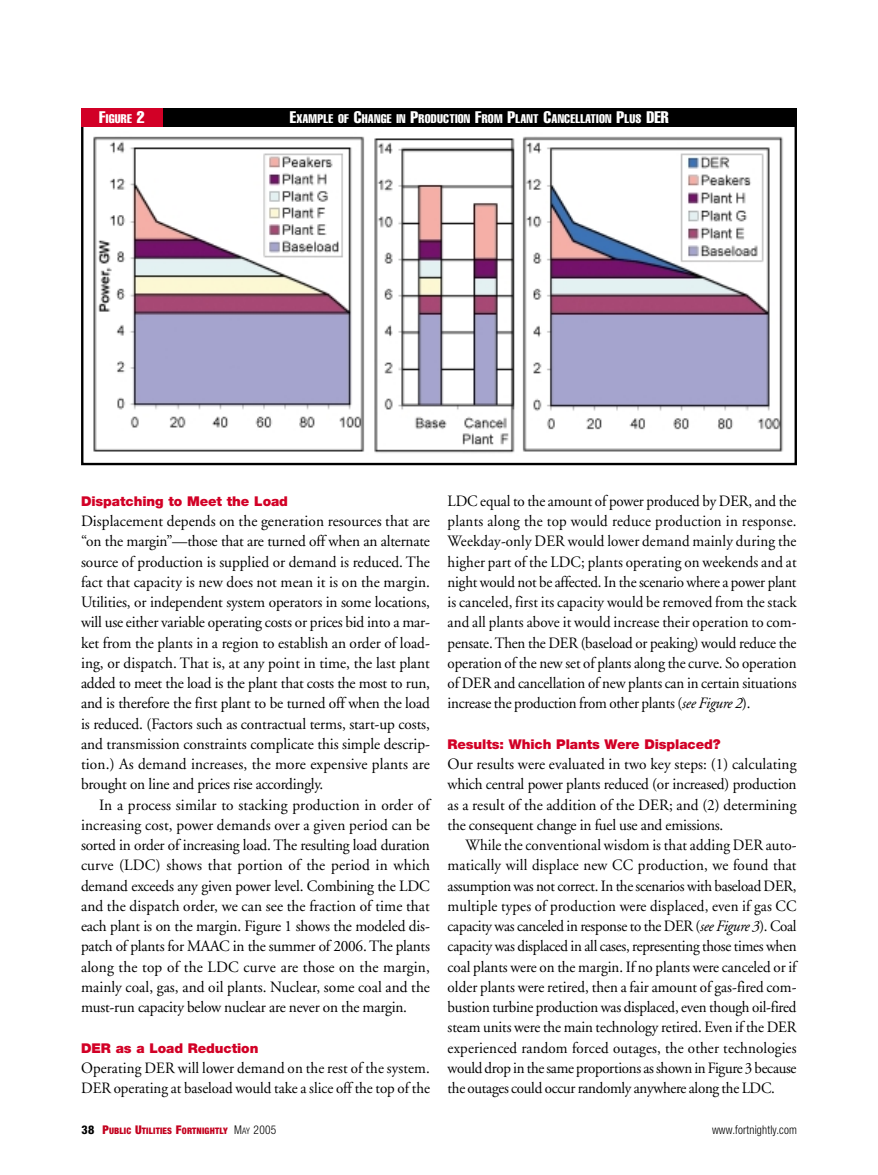
<style>
.page{position:relative;width:878px;height:1175px;background:#fff}
.page>*{position:absolute;margin:0;border:0;box-sizing:border-box;transform-origin:0 0}
.t1{font:extra-condensed 16.5px "Helvetica";color:#fff}
.t2{font:15.75px/20.2px "Adobe Garamond";letter-spacing:-.015em;color:#000;text-align:justify}
.t3{font:15.75px/20.2px "Adobe Garamond";letter-spacing:-.015em;color:#000;text-align:justify;scale:.95 1}
.t4{font:900 13.5px "Helvetica Neue";letter-spacing:-.005em;color:#d20026}
.t5{font:extra-condensed 12.3px "Helvetica";letter-spacing:.02em;color:#fff}
.t6{font:300 condensed 12px "Helvetica Neue";letter-spacing:.015em;color:#000;scale:.95 1}
.t7{font:900 condensed 9px "Helvetica Neue";letter-spacing:.02em;color:#c3001e}
.s1{font-size:16.5px}
.s2{font-weight:800;font-size:12px;color:#000}
.s3{font-size:12px}
.s4{font-weight:300;font-size:12px;color:#000}
.s5{font-weight:300;color:#000}
.s6{font-style:italic}
</style>
<div class="page">
<img style="left:93px;top:136px;width:690px;height:317px">
<div style="left:81px;top:108px;width:716px;height:19px;background:#000"></div>
<div style="left:81px;top:108px;width:81px;height:19px;background:#d20026"></div>
<p class="t5" style="left:99px;top:114px;width:47px"><span class="s1">F</span>IGURE <span class="s1">2</span></p>
<p class="t1" style="left:290px;top:111px;width:8px">E</p>
<p class="t1" style="left:353px;top:111px;width:9px">C</p>
<p class="t1" style="left:410px;top:111px;width:9px">P</p>
<p class="t5" style="left:296px;top:114px;width:374px">XAMPLE OF HANGE IN RODUCTION <span class="s1">F</span>ROM <span class="s1">P</span>LANT <span class="s1">C</span>ANCELLATION LUS <span class="s1">DER</span></p>
<p class="t1" style="left:616px;top:111px;width:9px">P</p>
<p class="t4" style="left:81px;top:496px;width:208px">Dispatching to Meet the Load</p>
<p class="t2" style="left:81px;top:512px;width:350px">Displacement depends on the generation resources that are “on the margin”—those that are turned off when an alternate source of production is supplied or demand is reduced. The fact that capacity is new does not mean it is on the margin.<br>Utilities, or independent system operators in some locations, will use either variable operating costs or prices bid into a mar&shy;ket from the plants in a region to establish an order of load&shy;ing, or dispatch. That is, at any point in time, the last plant added to meet the load is the plant that costs the most to run, and is therefore the first plant to be turned off when the load is reduced. (Factors such as contractual terms, start-up costs, and transmission constraints complicate this simple descrip&shy;tion.) As demand increases, the more expensive plants are brought on line and prices rise accordingly.</p>
<p class="t2" style="left:81px;top:796px;width:350px;text-indent:18px">In a process similar to stacking production in order of increasing cost, power demands over a given period can be sorted in order of increasing load. The resulting load duration curve (LDC) shows that portion of the period in which demand exceeds any given power level. Combining the LDC and the dispatch order, we can see the fraction of time that each plant is on the margin. Figure 1 shows the modeled dis&shy;patch of plants for MAAC in the summer of 2006. The plants along the top of the LDC curve are those on the margin, mainly coal, gas, and oil plants. Nuclear, some coal and the must-run capacity below nuclear are never on the margin.</p>
<p class="t4" style="left:81px;top:1043px;width:179px">DER as a Load Reduction</p>
<p class="t3" style="left:81px;top:1059px;width:369px">Operating DER will lower demand on the rest of the system.<br>DER operating at baseload would take a slice off the top of the</p>
<h2 class="t7" style="left:81px;top:1127px;width:196px"><span class="s2">38</span> <span class="s3">P</span>UBLIC <span class="s3">U</span>TILITIES <span class="s3">F</span>ORTNIGHTLY <span class="s4">M</span><span class="s5">AY</span> <span class="s4">2005</span></h2>
<p class="t3" style="left:447px;top:492px;width:369px">LDC equal to the amount of power produced by DER, and the plants along the top would reduce production in response.<br>Weekday-only DER would lower demand mainly during the higher part of the LDC; plants operating on weekends and at night would not be affected. In the scenario where a power plant is canceled, first its capacity would be removed from the stack and all plants above it would increase their operation to com&shy;pensate. Then the DER (baseload or peaking) would reduce the operation of the new set of plants along the curve. So operation of DER and cancellation of new plants can in certain situations increase the production from other plants (<span class="s6">see Figure 2</span>).</p>
<p class="t4" style="left:447px;top:739px;width:274px">Results: Which Plants Were Displaced?</p>
<p class="t2" style="left:447px;top:755px;width:350px">Our results were evaluated in two key steps: (1) calculating which central power plants reduced (or increased) production as a result of the addition of the DER; and (2) determining the consequent change in fuel use and emissions.</p>
<p class="t3" style="left:447px;top:836px;width:369px;text-indent:18px">While the conventional wisdom is that adding DER auto&shy;matically will displace new CC production, we found that assumption was not correct. In the scenarios with baseload DER, multiple types of production were displaced, even if gas CC capacity was canceled in response to the DER (<span class="s6">see Figure 3</span>). Coal capacity was displaced in all cases, representing those times when coal plants were on the margin. If no plants were canceled or if older plants were retired, then a fair amount of gas-fired com&shy;bustion turbine production was displaced, even though oil-fired steam units were the main technology retired. Even if the DER experienced random forced outages, the other technologies would drop in the same proportions as shown in Figure 3 because the outages could occur randomly anywhere along the LDC.</p>
<p class="t6" style="left:712px;top:1125px;width:91px">www.fortnightly.com</p>
</div>
